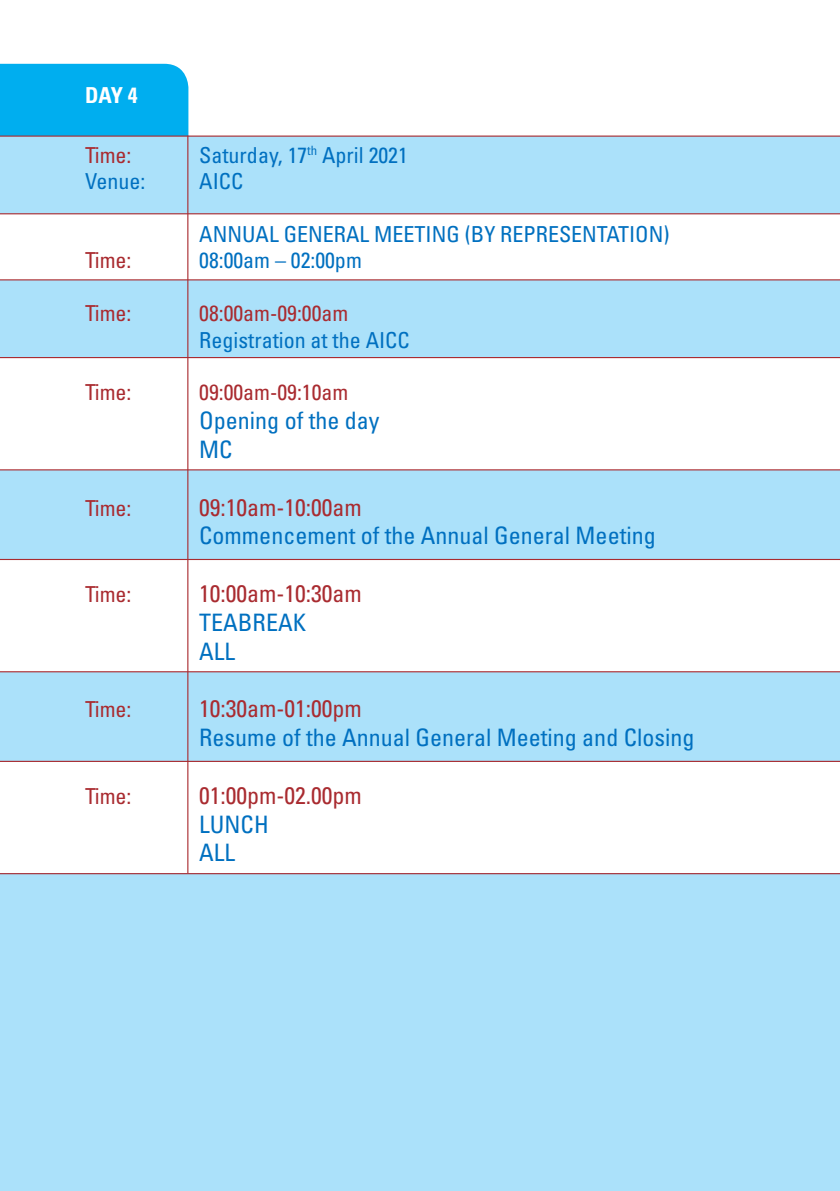
<style>
.page{position:relative;width:840px;height:1191px;background:#fff}
.page>*{position:absolute;margin:0;border:0;box-sizing:border-box;transform-origin:0 0}
.t1{font:condensed 24px/28.8px "Univers";color:#0070c0}
.t2{font:condensed 24px "Univers";color:#a92b30}
.t3{font:condensed 22px "Univers";color:#0070c0}
.t4{font:condensed 22px "Univers";color:#a92b30}
.t5{font:700 condensed 22px "Univers";color:#fff}
</style>
<div class="page">
<div style="left:0;top:64px;width:188px;height:71px;background:#00aeef"></div>
<div style="left:0;top:135px;width:839px;height:79px;background:#abe1fa"></div>
<div style="left:0;top:279px;width:839px;height:79px;background:#abe1fa"></div>
<div style="left:0;top:469px;width:839px;height:91px;background:#abe1fa"></div>
<div style="left:0;top:671px;width:839px;height:91px;background:#abe1fa"></div>
<div style="left:0;top:873px;width:839px;height:318px;background:#abe1fa"></div>
<hr style="left:187px;top:135px;width:1px;height:738px;background:#a92b30">
<p class="t5" style="left:85px;top:81px;width:54px">DAY 4</p>
<p class="t4" style="left:85px;top:141px;width:48px">Time:</p>
<p class="t3" style="left:199px;top:141px;width:210px">Saturday, 17<sup>th</sup> April 2021</p>
<p class="t3" style="left:85px;top:167px;width:62px">Venue:</p>
<p class="t3" style="left:199px;top:167px;width:46px">AICC</p>
<p class="t3" style="left:199px;top:220px;width:471px">ANNUAL GENERAL MEETING (BY REPRESENTATION)</p>
<p class="t4" style="left:85px;top:246px;width:48px">Time:</p>
<p class="t3" style="left:199px;top:246px;width:164px">08:00am – 02:00pm</p>
<p class="t4" style="left:85px;top:299px;width:48px">Time:</p>
<p class="t4" style="left:199px;top:299px;width:151px">08:00am-09:00am</p>
<p class="t3" style="left:199px;top:326px;width:212px">Registration at the AICC</p>
<p class="t4" style="left:85px;top:378px;width:48px">Time:</p>
<p class="t4" style="left:199px;top:378px;width:151px">09:00am-09:10am</p>
<p class="t1" style="left:199px;top:406px;width:181px">Opening of the day<br>MC</p>
<p class="t4" style="left:85px;top:494px;width:48px">Time:</p>
<p class="t2" style="left:199px;top:492px;width:164px">09:10am-10:00am</p>
<p class="t1" style="left:199px;top:521px;width:457px">Commencement of the Annual General Meeting</p>
<p class="t4" style="left:85px;top:580px;width:48px">Time:</p>
<p class="t2" style="left:199px;top:578px;width:164px">10:00am-10:30am</p>
<p class="t1" style="left:199px;top:607px;width:108px">TEABREAK<br>ALL</p>
<p class="t4" style="left:85px;top:695px;width:48px">Time:</p>
<p class="t2" style="left:199px;top:693px;width:164px">10:30am-01:00pm</p>
<p class="t1" style="left:199px;top:723px;width:496px">Resume of the Annual General Meeting and Closing</p>
<p class="t4" style="left:85px;top:782px;width:48px">Time:</p>
<p class="t2" style="left:199px;top:780px;width:164px">01:00pm-02.00pm</p>
<p class="t1" style="left:199px;top:809px;width:71px">LUNCH<br>ALL</p>
</div>
